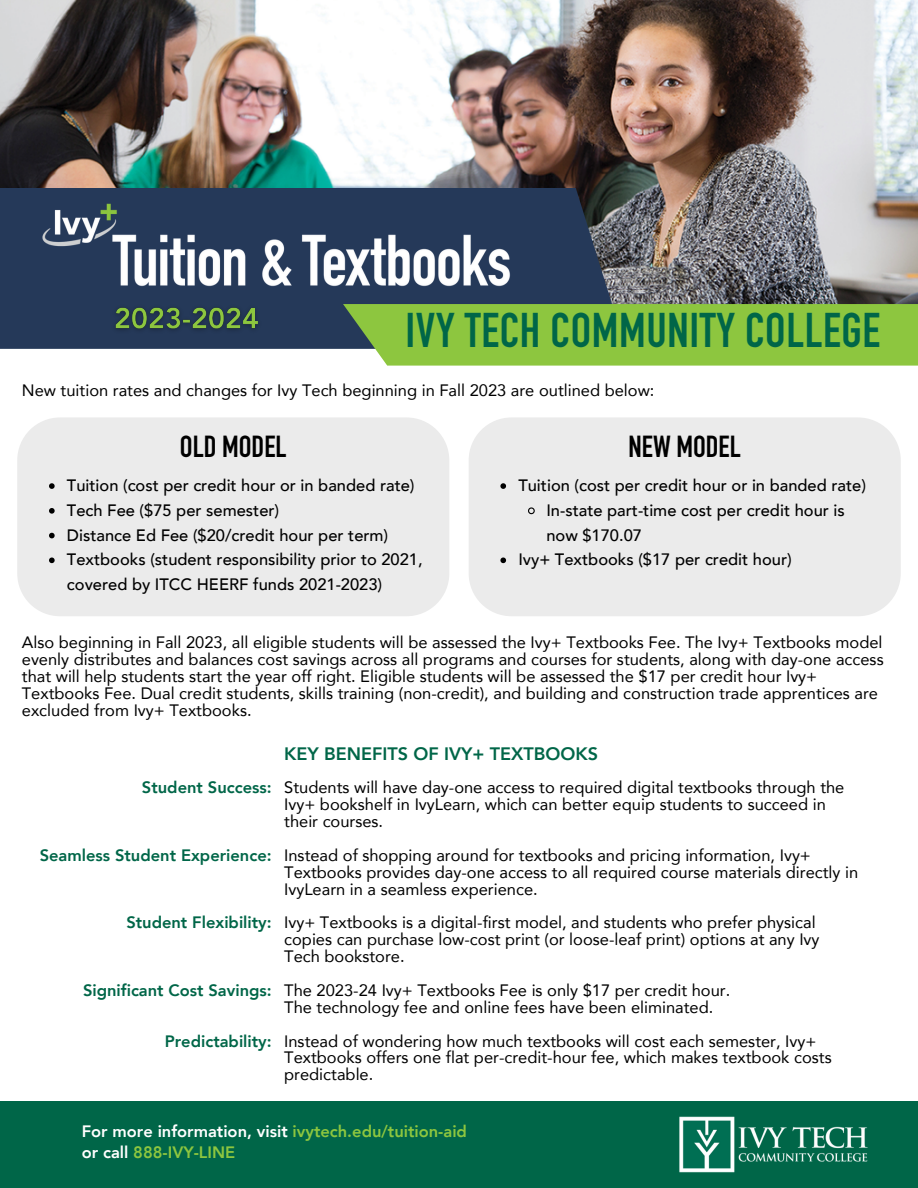
<style>
.page{position:relative;width:918px;height:1188px;background:#fff}
.page>*{position:absolute;margin:0;border:0;box-sizing:border-box;transform-origin:0 0}
.t1{font:48px "DIN Engschrift Std";letter-spacing:.015em;color:#006648}
.t2{font:30px "DIN Engschrift Std";color:#000}
.t3{font:800 18px "Avenir";color:#006648}
.t4{font:16.5px/16.8px "Avenir";color:#000}
.t5{font:500 16.5px/24.8px "Avenir";color:#000}
.t6{font:800 16.5px "Avenir";color:#006648}
.t7{font:800 16.5px "Avenir";color:#fff}
.t8{font:800 16.5px "Avenir";color:#8dc63f}
.s1{color:#8dc63f}
.s2{color:#fff}
</style>
<div class="page">
<div style="left:0;top:1101px;width:918px;height:87px;background:#006648"></div>
<img style="left:0;top:0;width:918px;height:304px">
<svg style="left:0;top:188px;width:626px;height:161px;fill:#253959"></svg>
<img style="left:679px;top:1116px;width:189px;height:57px">
<div style="left:343px;top:304px;width:575px;height:62px;background:#8dc63f"></div>
<div style="left:17px;top:417px;width:432px;height:199px;background:#ebebeb"></div>
<svg style="left:49px;top:483px;width:6px;height:6px"></svg>
<svg style="left:49px;top:508px;width:6px;height:6px"></svg>
<svg style="left:49px;top:533px;width:6px;height:5px"></svg>
<svg style="left:49px;top:558px;width:6px;height:5px"></svg>
<div style="left:469px;top:417px;width:432px;height:199px;background:#ebebeb"></div>
<svg style="left:500px;top:483px;width:6px;height:6px"></svg>
<svg style="left:527px;top:507px;width:9px;height:8px"></svg>
<svg style="left:500px;top:558px;width:6px;height:5px"></svg>
<img style="left:16px;top:199px;width:582px;height:101px">
<img style="left:107px;top:293px;width:159px;height:56px">
<p class="t1" style="left:405px;top:313px;width:476px">IVY TECH COMMUNITY COLLEGE</p>
<p class="t4" style="left:22px;top:382px;width:634px">New tuition rates and changes for Ivy Tech beginning in Fall 2023 are outlined below:</p>
<p class="t2" style="left:180px;top:436px;width:108px">OLD MODEL</p>
<p class="t5" style="left:67px;top:474px;width:349px">Tuition (cost per credit hour or in banded rate)</p>
<p class="t5" style="left:67px;top:498px;width:214px">Tech Fee ($75 per semester)</p>
<p class="t5" style="left:67px;top:523px;width:323px">Distance Ed Fee ($20/credit hour per term)</p>
<p class="t5" style="left:67px;top:548px;width:357px">Textbooks (student responsibility prior to 2021, covered by ITCC HEERF funds 2021-2023)</p>
<p class="t2" style="left:629px;top:436px;width:114px">NEW MODEL</p>
<p class="t5" style="left:518px;top:474px;width:349px">Tuition (cost per credit hour or in banded rate)</p>
<p class="t5" style="left:546px;top:498px;width:300px">In-state part-time cost per credit hour is now $170.07</p>
<p class="t5" style="left:518px;top:548px;width:275px">Ivy+ Textbooks ($17 per credit hour)</p>
<p class="t4" style="left:22px;top:634px;width:863px">Also beginning in Fall 2023, all eligible students will be assessed the Ivy+ Textbooks Fee. The Ivy+ Textbooks model evenly distributes and balances cost savings across all programs and courses for students, along with day-one access that will help students start the year off right. Eligible students will be assessed the $17 per credit hour Ivy+ Textbooks Fee. Dual credit students, skills training (non-credit), and building and construction trade apprentices are excluded from Ivy+ Textbooks.</p>
<p class="t3" style="left:284px;top:742px;width:315px">KEY BENEFITS OF IVY+ TEXTBOOKS</p>
<p class="t6" style="left:142px;top:777px;width:131px">Student Success:</p>
<p class="t4" style="left:284px;top:780px;width:562px">Students will have day-one access to required digital textbooks through the<br>Ivy+ bookshelf in IvyLearn, which can better equip students to succeed in their courses.</p>
<p class="t4" style="left:284px;top:847px;width:576px">Instead of shopping around for textbooks and pricing information, Ivy+<br>Textbooks provides day-one access to all required course materials directly in<br>IvyLearn in a seamless experience.</p>
<p class="t4" style="left:284px;top:915px;width:537px">Ivy+ Textbooks is a digital-first model, and students who prefer physical copies can purchase low-cost print (or loose-leaf print) options at any Ivy<br>Tech bookstore.</p>
<p class="t4" style="left:284px;top:982px;width:448px">The 2023-24 Ivy+ Textbooks Fee is only $17 per credit hour.</p>
<p class="t4" style="left:284px;top:999px;width:431px">The technology fee and online fees have been eliminated.</p>
<p class="t4" style="left:284px;top:1033px;width:549px">Instead of wondering how much textbooks will cost each semester, Ivy+<br>Textbooks offers one flat per-credit-hour fee, which makes textbook costs predictable.</p>
<p class="t6" style="left:40px;top:844px;width:234px">Seamless Student Experience:</p>
<p class="t6" style="left:126px;top:912px;width:147px">Student Flexibility:</p>
<p class="t6" style="left:83px;top:979px;width:190px">Significant Cost Savings:</p>
<p class="t6" style="left:165px;top:1030px;width:108px">Predictability:</p>
<p class="t7" style="left:82px;top:1121px;width:387px">For more information, visit <span class="s1">ivytech.edu/tuition-aid</span></p>
<p class="t8" style="left:82px;top:1141px;width:155px"><span class="s2">or call</span> 888-IVY-LINE</p>
</div>
